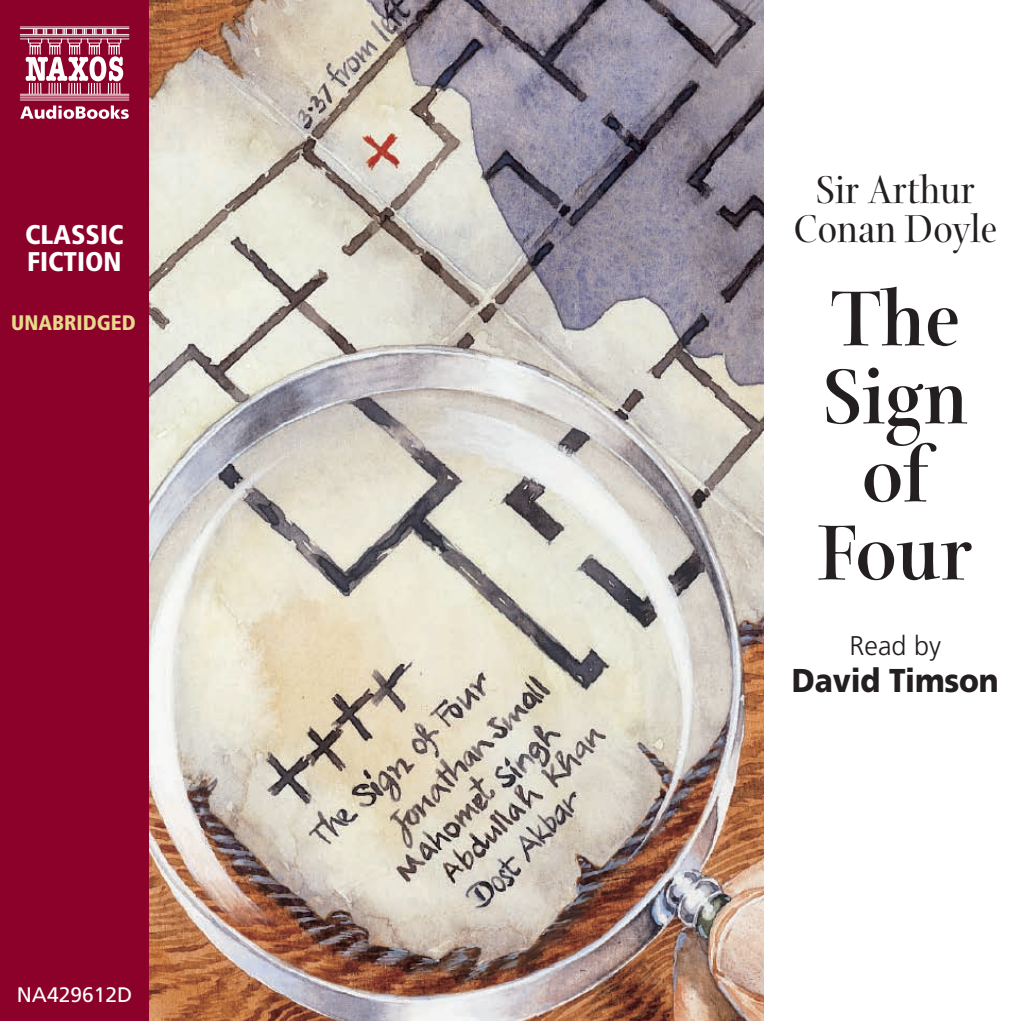
<style>
.page{position:relative;width:1029px;height:1021px;background:#fff}
.page>*{position:absolute;margin:0;border:0;box-sizing:border-box;transform-origin:0 0}
.t1{font:700 84px/78px "Arepo";color:#231f20;text-align:center}
.t2{font:42px/39px "Arepo";color:#231f20;text-align:center}
.t3{font:900 33px "Frutiger";letter-spacing:-.005em;color:#231f20;scale:.9 1}
.t4{font:900 condensed 27px/27px "Frutiger";color:#fff}
.t5{font:300 27px "Frutiger";color:#231f20}
.t6{font:900 condensed 21px "Frutiger";color:#e7d98c}
.t7{font:21px "Frutiger";color:#fff}
</style>
<div class="page">
<div style="left:0;top:0;width:153px;height:1020px;background:#8b012a"></div>
<img style="left:149px;top:0;width:615px;height:1020px">
<hr style="left:20px;top:38px;width:109px;height:1px;background:#fff">
<hr style="left:20px;top:94px;width:109px;height:1px;background:#fff">
<hr style="left:20px;top:36px;width:109px;height:1px;background:#fff">
<hr style="left:20px;top:34px;width:109px;height:1px;background:#fff">
<hr style="left:20px;top:28px;width:109px;height:1px;background:#fff">
<hr style="left:20px;top:27px;width:109px;height:1px;background:#fff">
<hr style="left:20px;top:95px;width:109px;height:1px;background:#fff">
<hr style="left:20px;top:99px;width:109px;height:1px;background:#fff">
<hr style="left:20px;top:97px;width:109px;height:1px;background:#fff">
<svg style="left:26px;top:29px;width:97px;height:65px"></svg>
<svg style="left:20px;top:105px;width:109px;height:14px"></svg>
<p class="t4" style="left:25px;top:224px;width:100px">CLASSIC<br>FICTION</p>
<p class="t6" style="left:11px;top:314px;width:126px">UNABRIDGED</p>
<p class="t7" style="left:17px;top:986px;width:117px">NA429612D</p>
<p class="t2" style="left:793px;top:168px;width:205px">Sir Arthur<br>Conan Doyle</p>
<h1 class="t1" style="left:818px;top:277px;width:156px">The<br>Sign of<br>Four</h1>
<p class="t5" style="left:850px;top:634px;width:93px">Read by</p>
<p class="t3" style="left:792px;top:667px;width:231px">David Timson</p>
</div>
